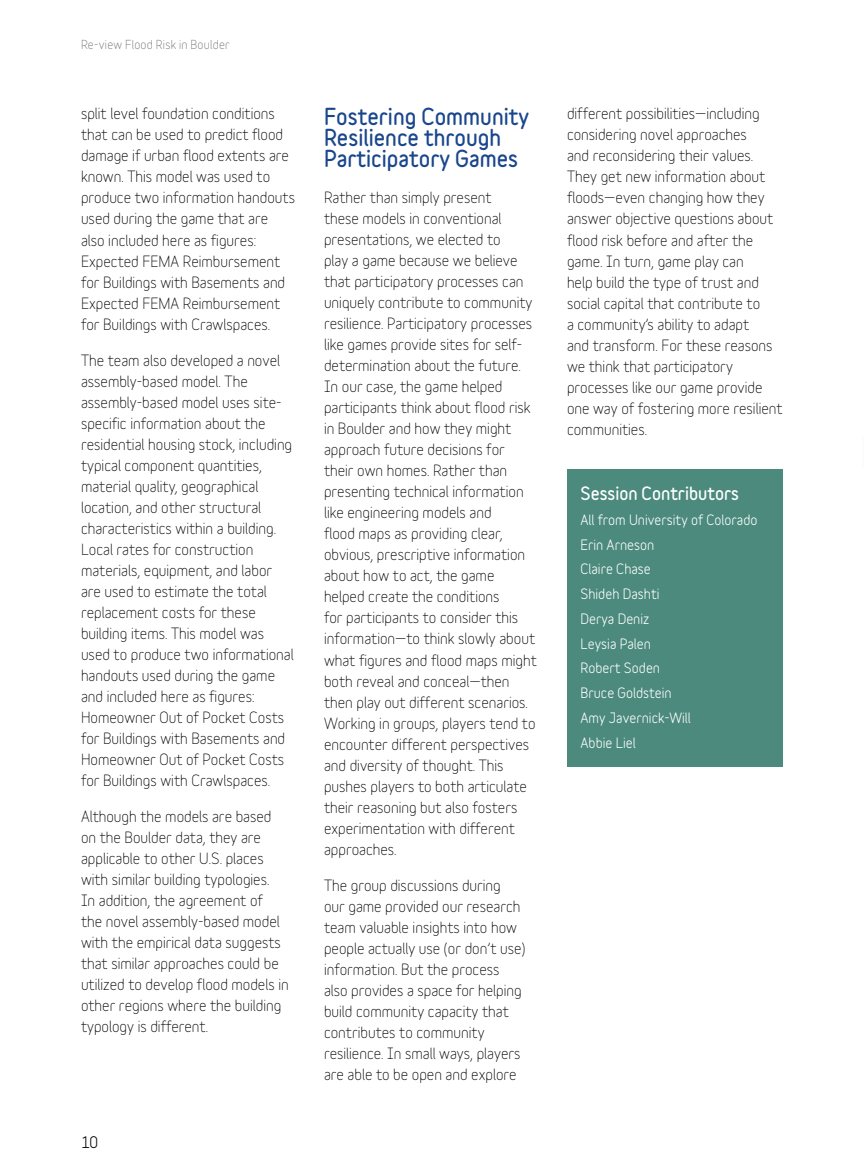
<style>
.page{position:relative;width:864px;height:1175px;background:#fff}
.page>*{position:absolute;margin:0;border:0;box-sizing:border-box;transform-origin:0 0}
.t1{font:900 21px/21px "Variable";color:#1a468d}
.t2{font:900 16.5px "Variable";color:#fff}
.t3{font:15px/21px "Variable";color:#000}
.t4{font:700 15px "Variable";color:#000}
.t5{font:700 13.5px/24.8px "Variable";color:#fff}
.t6{font:12px "Variable";letter-spacing:.02em;color:#6d6e71}
</style>
<div class="page">
<div style="left:567px;top:469px;width:216px;height:298px;background:#4b8a7d"></div>
<p class="t6" style="left:81px;top:40px;width:150px">Re-view Flood Risk in Boulder</p>
<p class="t3" style="left:81px;top:105px;width:216px">split level foundation conditions that can be used to predict flood damage if urban flood extents are known. This model was used to produce two information handouts used during the game that are also included here as figures:<br>Expected FEMA Reimbursement for Buildings with Basements and<br>Expected FEMA Reimbursement for Buildings with Crawlspaces.</p>
<p class="t3" style="left:81px;top:351px;width:214px">The team also developed a novel assembly-based model. The assembly-based model uses site&shy;specific information about the residential housing stock, including typical component quantities, material quality, geographical location, and other structural characteristics within a building.<br>Local rates for construction materials, equipment, and labor are used to estimate the total replacement costs for these building items. This model was used to produce two informational handouts used during the game and included here as figures:<br>Homeowner Out of Pocket Costs for Buildings with Basements and<br>Homeowner Out of Pocket Costs for Buildings with Crawlspaces.</p>
<p class="t3" style="left:81px;top:807px;width:209px">Although the models are based on the Boulder data, they are applicable to other U.S. places with similar building typologies.<br>In addition, the agreement of<br>the novel assembly-based model with the empirical data suggests that similar approaches could be utilized to develop flood models in other regions where the building typology is different.</p>
<p class="t4" style="left:81px;top:1135px;width:19px">10</p>
<h1 class="t1" style="left:324px;top:108px;width:207px">Fostering Community<br>Resilience through<br>Participatory Games</h1>
<p class="t3" style="left:324px;top:189px;width:214px">Rather than simply present<br>these models in conventional presentations, we elected to<br>play a game because we believe that participatory processes can uniquely contribute to community resilience. Participatory processes like games provide sites for self&shy;determination about the future.<br>In our case, the game helped participants think about flood risk in Boulder and how they might approach future decisions for their own homes. Rather than presenting technical information like engineering models and<br>flood maps as providing clear, obvious, prescriptive information about how to act, the game helped create the conditions<br>for participants to consider this information—to think slowly about what figures and flood maps might both reveal and conceal—then then play out different scenarios.<br>Working in groups, players tend to encounter different perspectives and diversity of thought. This pushes players to both articulate their reasoning but also fosters experimentation with different approaches.</p>
<p class="t3" style="left:324px;top:876px;width:203px">The group discussions during<br>our game provided our research team valuable insights into how people actually use (or don’t use) information. But the process also provides a space for helping build community capacity that contributes to community resilience. In small ways, players are able to be open and explore</p>
<p class="t3" style="left:567px;top:105px;width:217px">different possibilities—including considering novel approaches<br>and reconsidering their values.<br>They get new information about floods—even changing how they answer objective questions about flood risk before and after the game. In turn, game play can<br>help build the type of trust and social capital that contribute to<br>a community’s ability to adapt<br>and transform. For these reasons we think that participatory processes like our game provide one way of fostering more resilient communities.</p>
<p class="t2" style="left:580px;top:486px;width:160px">Session Contributors</p>
<p class="t5" style="left:580px;top:509px;width:179px">All from University of Colorado<br>Erin Arneson<br>Claire Chase<br>Shideh Dashti<br>Derya Deniz<br>Leysia Palen<br>Robert Soden<br>Bruce Goldstein<br>Amy Javernick-Will<br>Abbie Liel</p>
</div>
